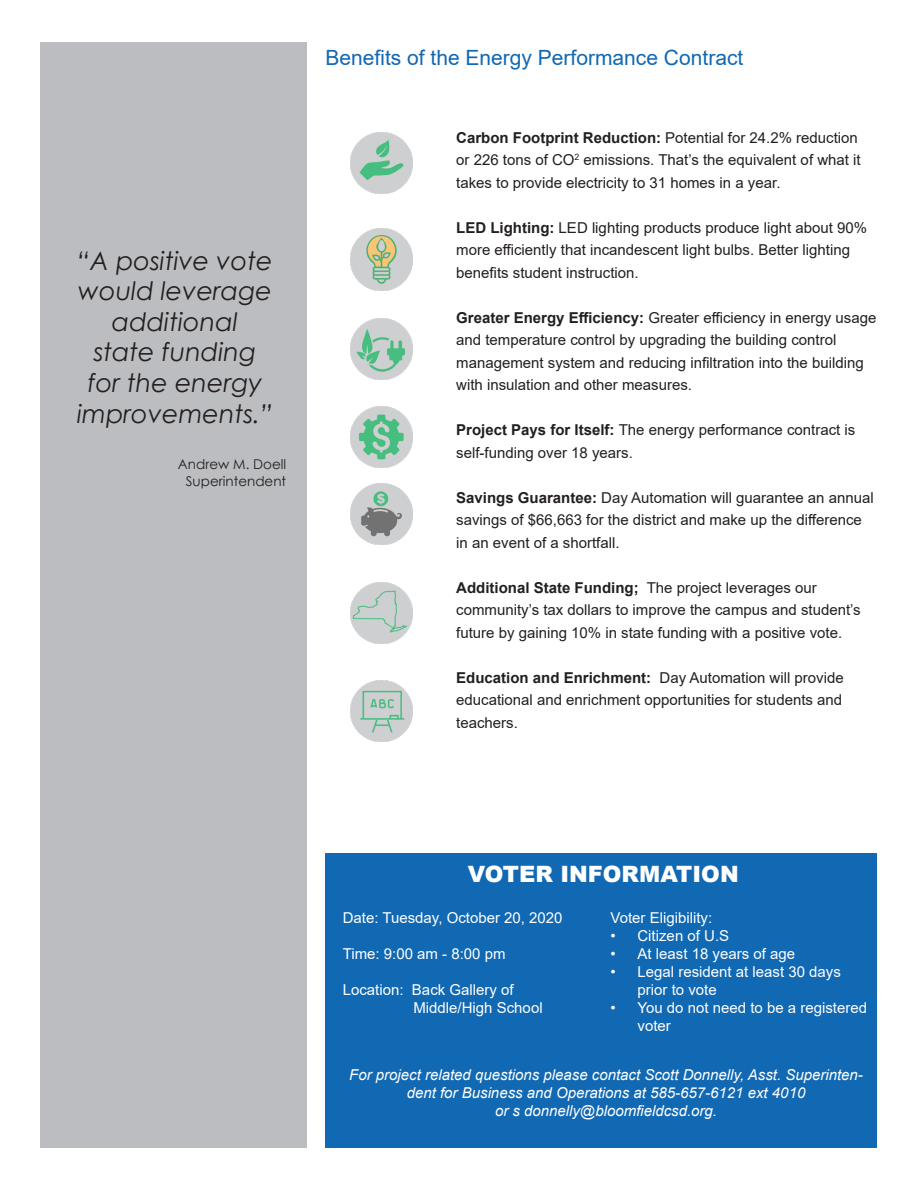
<style>
.page{position:relative;width:918px;height:1188px;background:#fff}
.page>*{position:absolute;margin:0;border:0;box-sizing:border-box;transform-origin:0 0}
.t1{font:italic 25.5px/30.6px "Century Gothic";color:#231f20;text-align:center}
.t2{font:900 22.5px "Arial";color:#fff}
.t3{font:21px "Arial";color:#1168b3}
.t4{font:15px/22.5px "Arial";color:#231f20}
.t5{font:15px/18px "Arial";color:#fff}
.t6{font:italic 15px/18px "Arial";color:#fff;text-align:center}
.t7{font:13.5px "Century Gothic";color:#231f20}
.s1{font-weight:700}
</style>
<div class="page">
<img style="left:351px;top:133px;width:62px;height:61px">
<img style="left:351px;top:229px;width:62px;height:61px">
<img style="left:351px;top:319px;width:62px;height:61px">
<img style="left:351px;top:484px;width:62px;height:61px">
<img style="left:351px;top:582px;width:62px;height:61px">
<img style="left:351px;top:680px;width:62px;height:62px">
<img style="left:351px;top:406px;width:62px;height:62px">
<div style="left:40px;top:42px;width:268px;height:1106px;background:#bcbdc0"></div>
<div style="left:326px;top:853px;width:552px;height:295px;background:#1168b3"></div>
<p class="t1" style="left:77px;top:245px;width:197px">“A positive vote would leverage additional<br>state funding for the energy improvements.”</p>
<p class="t7" style="left:178px;top:455px;width:110px">Andrew M. Doell</p>
<p class="t7" style="left:186px;top:471px;width:102px">Superintendent</p>
<p class="t3" style="left:326px;top:43px;width:419px">Benefits of the Energy Performance Contract</p>
<p class="t4" style="left:456px;top:126px;width:406px"><span class="s1">Carbon Footprint Reduction:</span> Potential for 24.2% reduction or 226 tons of CO<sup>2</sup> emissions. That’s the equivalent of what it takes to provide electricity to 31 homes in a year.</p>
<p class="t4" style="left:456px;top:216px;width:412px"><span class="s1">LED Lighting:</span> LED lighting products produce light about 90% more efficiently that incandescent light bulbs. Better lighting benefits student instruction.</p>
<p class="t4" style="left:456px;top:306px;width:422px"><span class="s1">Greater Energy Efficiency:</span> Greater efficiency in energy usage and temperature control by upgrading the building control management system and reducing infiltration into the building with insulation and other measures.</p>
<p class="t4" style="left:456px;top:419px;width:401px"><span class="s1">Project Pays for Itself:</span> The energy performance contract is self-funding over 18 years.</p>
<p class="t4" style="left:456px;top:486px;width:419px"><span class="s1">Savings Guarantee:</span> Day Automation will guarantee an annual savings of $66,663 for the district and make up the difference in an event of a shortfall.</p>
<p class="t4" style="left:456px;top:576px;width:406px"><span class="s1">Additional State Funding;</span> The project leverages our community’s tax dollars to improve the campus and student’s future by gaining 10% in state funding with a positive vote.</p>
<p class="t4" style="left:456px;top:666px;width:389px;text-align:justify"><span class="s1">Education and Enrichment:</span> Day Automation will provide educational and enrichment opportunities for students and teachers.</p>
<p class="t2" style="left:468px;top:858px;width:272px">VOTER INFORMATION</p>
<p class="t5" style="left:343px;top:908px;width:221px">Date: Tuesday, October 20, 2020</p>
<p class="t5" style="left:343px;top:944px;width:164px">Time: 9:00 am - 8:00 pm</p>
<p class="t5" style="left:343px;top:980px;width:172px">Location: Back Gallery of</p>
<p class="t5" style="left:413px;top:998px;width:131px">Middle/High School</p>
<p class="t5" style="left:610px;top:908px;width:103px">Voter Eligibility:</p>
<p class="t5" style="left:610px;top:926px;width:120px">• Citizen of U.S</p>
<p class="t5" style="left:610px;top:944px;width:186px">• At least 18 years of age</p>
<p class="t5" style="left:638px;top:962px;width:205px;text-indent:-27px">• Legal resident at least 30 days prior to vote</p>
<p class="t5" style="left:638px;top:998px;width:231px;text-indent:-27px">• You do not need to be a registered voter</p>
<p class="t6" style="left:349px;top:1066px;width:515px">For project related questions please contact Scott Donnelly, Asst. Superinten&shy;dent for Business and Operations at 585-657-6121 ext 4010</p>
<p class="t6" style="left:495px;top:1102px;width:223px">or s donnelly@bloomfieldcsd.org.</p>
</div>
